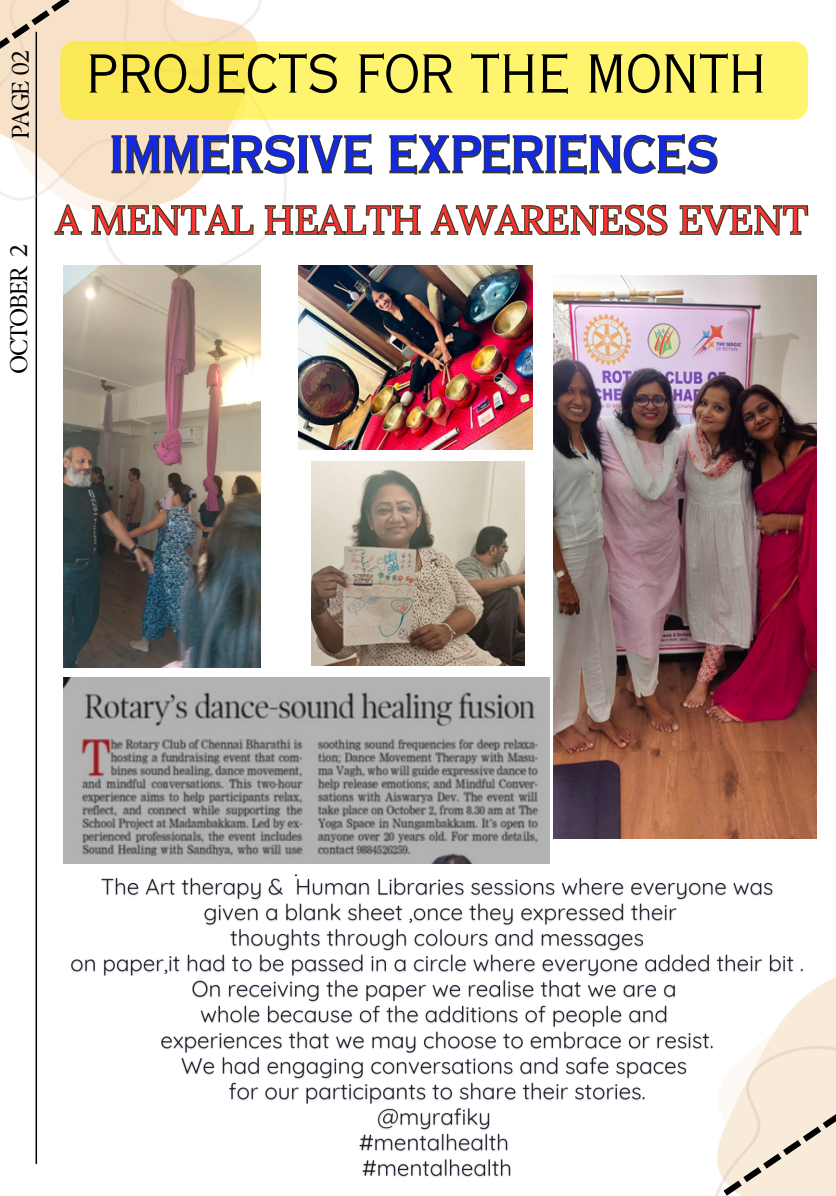
<style>
.page{position:relative;width:836px;height:1196px;background:#fff}
.page>*{position:absolute;margin:0;border:0;box-sizing:border-box;transform-origin:0 0}
.t1{font:52.4px "Copperplate Gothic LT Pro 29 AB";color:#000}
.t2{font:49.2px "Copperplate Gothic LT Pro 30 AB";color:#1328e1}
.t3{font:39.2px "Lora";color:#ff3131}
.t4{font:24px "TY Serif D";letter-spacing:-.05em;color:#000}
.t5{font:15.2px "TY Serif D";color:#000}
</style>
<div class="page">
<hr style="left:36px;top:32px;width:1px;height:1131px;background:#000">
<svg style="left:0;top:66px;width:270px;height:214px"></svg>
<svg style="left:0;top:0;width:262px;height:66px;background:#efdec9"></svg>
<svg style="left:715px;top:977px;width:121px;height:218px;background:#efe2d3"></svg>
<img style="left:553px;top:275px;width:263px;height:563px">
<img style="left:298px;top:335px;width:234px;height:114px">
<img style="left:63px;top:677px;width:486px;height:186px">
<img style="left:311px;top:461px;width:213px;height:204px">
<img style="left:63px;top:335px;width:197px;height:332px">
<svg style="left:110px;top:125px;width:608px;height:15px"></svg>
<svg style="left:53px;top:140px;width:756px;height:195px"></svg>
<div style="left:60px;top:41px;width:747px;height:79px;background:#ffed00;border-radius:14px;opacity:.57"></div>
<img style="left:71px;top:877px;width:738px;height:306px">
<p class="t4" style="left:6px;top:139px;width:91px;rotate:-90deg">PAGE 02</p>
<p class="t4" style="left:4px;top:374px;width:132px;rotate:-90deg">OCTOBER 2</p>
<p class="t1" style="left:86px;top:54px;width:682px">PROJECTS FOR THE MONTH</p>
<p class="t2" style="left:110px;top:136px;width:610px">IMMERSIVE EXPERIENCES</p>
<p class="t3" style="left:56px;top:194px;width:753px">A MENTAL HEALTH AWARENESS EVENT</p>
<h3 class="t5" style="left:294px;top:862px;width:6px">.</h3>
</div>
